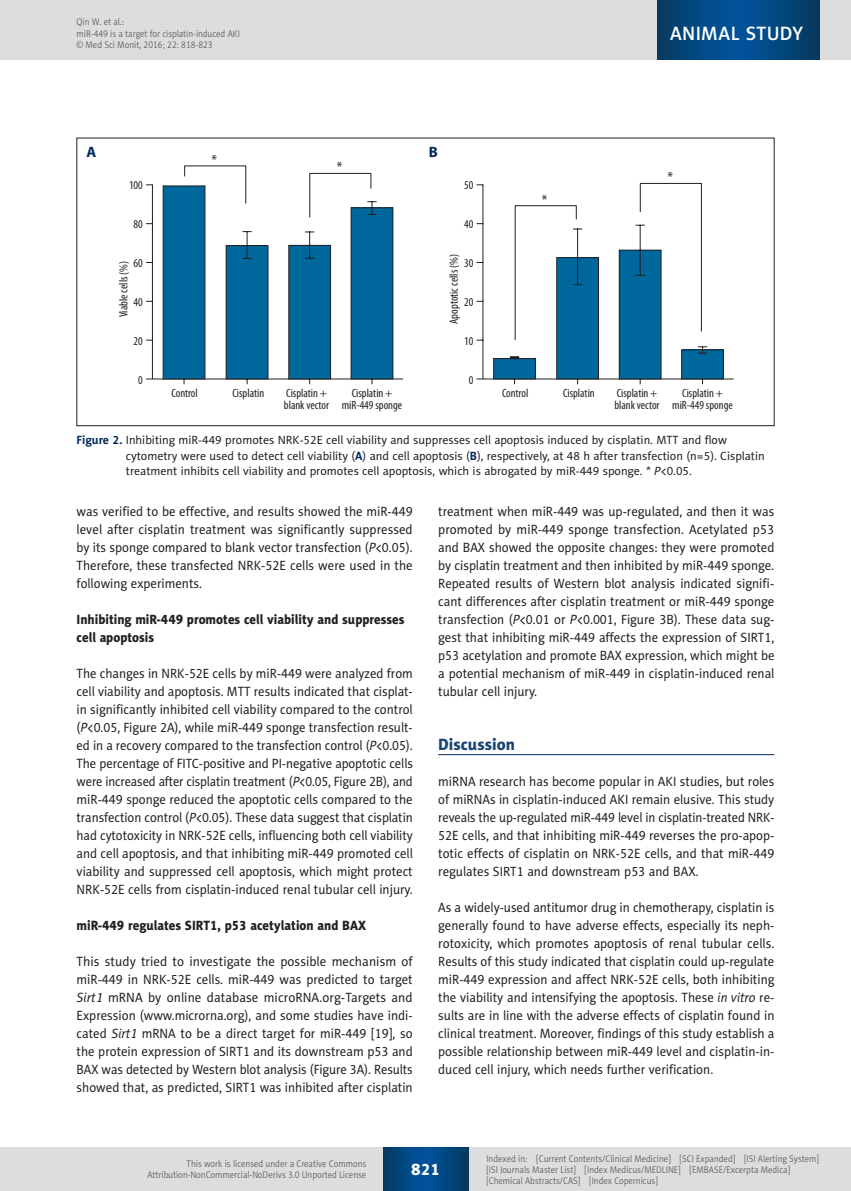
<style>
.page{position:relative;width:851px;height:1191px;background:#fff}
.page>*{position:absolute;margin:0;border:0;box-sizing:border-box;transform-origin:0 0}
.t1{font:19.5px "Naomi Sans EFN Medium";letter-spacing:.015em;color:#fff}
.MSM_Headline_1{font:16.5px "Naomi Sans EFN Heavy";color:#1a4574}
.t2{font:16.5px "Naomi Sans EFN Heavy";color:#fff}
.t3{font:condensed 15px "Myriad Pro";color:#231f20}
.t4{font:700 15px "Myriad Pro";color:#00295c}
.MSM_Body{font:13.5px/18px "Naomi Sans EFN";color:#231f20;text-align:justify;scale:.95 1}
.MSM_Body-2{font:13.5px/18px "Naomi Sans EFN";color:#231f20;text-align:justify;scale:.96 1}
.MSM_Headline_2{font:13.5px/18px "Naomi Sans EFN Heavy";color:#231f20;scale:.95 1}
.MSM_Rycina_tytul{font:12px/15.8px "Naomi Sans EFN";color:#231f20}
.t5{font:condensed 12px/12px "Myriad Pro";color:#231f20}
.t6{font:9.75px/11.2px "Naomi Sans EFN Light";color:#57585a;scale:.9 1}
.s1{font-weight:700;color:#00295c}
.s2{font-style:italic}
</style>
<div class="page">
<hr style="left:438px;top:754px;width:336px;height:1px;background:#00295c">
<hr style="left:152px;top:185px;width:1px;height:194px;background:#231f20">
<hr style="left:146px;top:378px;width:257px;height:1px;background:#231f20">
<div style="left:163px;top:185px;width:42px;height:194px;background:#00679d;border:1px solid #231f20"></div>
<svg style="left:184px;top:165px;width:209px;height:215px"></svg>
<hr style="left:482px;top:185px;width:1px;height:194px;background:#231f20">
<hr style="left:476px;top:378px;width:257px;height:1px;background:#231f20">
<div style="left:493px;top:358px;width:42px;height:21px;background:#00679d;border:1px solid #231f20"></div>
<svg style="left:510px;top:356px;width:4px;height:3px"></svg>
<svg style="left:514px;top:183px;width:210px;height:197px"></svg>
<div style="left:0;top:1148px;width:850px;height:43px;background:#dcdddf"></div>
<svg style="left:383px;top:1147px;width:85px;height:43px;background:#02477e"></svg>
<div style="left:0;top:0;width:850px;height:60px;background:#dcdddf"></div>
<svg style="left:657px;top:0;width:162px;height:60px;background:#02477e"></svg>
<p class="t6" style="left:77px;top:16px;width:183px">Qin W. et al.:<br>miR-449 is a target for cisplatin-induced AKI © Med Sci Monit, 2016; 22: 818-823</p>
<h1 class="t1" style="left:670px;top:22px;width:134px">ANIMAL STUDY</h1>
<p class="t4" style="left:86px;top:143px;width:11px">A</p>
<p class="t4" style="left:429px;top:143px;width:11px">B</p>
<p class="t3" style="left:211px;top:152px;width:7px">*</p>
<p class="t5" style="left:129px;top:179px;width:15px">100</p>
<p class="t5" style="left:134px;top:218px;width:11px">80</p>
<p class="t5" style="left:134px;top:257px;width:11px">60</p>
<p class="t5" style="left:134px;top:296px;width:11px">40</p>
<p class="t5" style="left:134px;top:335px;width:11px">20</p>
<p class="t5" style="left:138px;top:374px;width:6px">0</p>
<p class="t5" style="left:118px;top:317px;width:58px;rotate:-90deg">Viable cells (%)</p>
<p class="t3" style="left:337px;top:159px;width:7px">*</p>
<p class="t5" style="left:171px;top:387px;width:28px">Control</p>
<p class="t5" style="left:232px;top:387px;width:33px">Cisplatin</p>
<p class="t5" style="left:284px;top:387px;width:47px">Cisplatin + blank vector</p>
<p class="t5" style="left:342px;top:387px;width:62px;text-align:center">Cisplatin + miR-449 sponge</p>
<p class="t5" style="left:464px;top:179px;width:11px">50</p>
<p class="t5" style="left:464px;top:218px;width:11px">40</p>
<p class="t5" style="left:464px;top:257px;width:11px">30</p>
<p class="t5" style="left:464px;top:296px;width:11px">20</p>
<p class="t5" style="left:464px;top:335px;width:11px">10</p>
<p class="t5" style="left:468px;top:374px;width:6px">0</p>
<p class="t5" style="left:448px;top:324px;width:71px;rotate:-90deg">Apoptotic cells (%)</p>
<p class="t3" style="left:542px;top:191px;width:7px">*</p>
<p class="t3" style="left:667px;top:169px;width:7px">*</p>
<p class="t5" style="left:502px;top:387px;width:28px">Control</p>
<p class="t5" style="left:563px;top:387px;width:33px">Cisplatin</p>
<p class="t5" style="left:614px;top:387px;width:47px">Cisplatin + blank vector</p>
<p class="t5" style="left:672px;top:387px;width:62px;text-align:center">Cisplatin + miR-449 sponge</p>
<p class="MSM_Rycina_tytul" style="left:126px;top:432px;width:640px;text-indent:-49px"><span class="s1">Figure 2.</span> Inhibiting miR-449 promotes NRK-52E cell viability and suppresses cell apoptosis induced by cisplatin. MTT and flow cytometry were used to detect cell viability (<span class="s1">A</span>) and cell apoptosis (<span class="s1">B</span>), respectively, at 48 h after transfection (n=5). Cisplatin treatment inhibits cell viability and promotes cell apoptosis, which is abrogated by miR-449 sponge. * <span class="s2">P</span>&lt;0.05.</p>
<p class="MSM_Body" style="left:77px;top:502px;width:355px">was verified to be effective, and results showed the miR-449 level after cisplatin treatment was significantly suppressed by its sponge compared to blank vector transfection (<span class="s2">P</span>&lt;0.05).<br>Therefore, these transfected NRK-52E cells were used in the following experiments.</p>
<p class="MSM_Headline_2" style="left:77px;top:610px;width:346px">Inhibiting miR-449 promotes cell viability and suppresses cell apoptosis</p>
<p class="MSM_Body" style="left:77px;top:664px;width:355px">The changes in NRK-52E cells by miR-449 were analyzed from cell viability and apoptosis. MTT results indicated that cisplat&shy;in significantly inhibited cell viability compared to the control (<span class="s2">P</span>&lt;0.05, Figure 2A), while miR-449 sponge transfection result&shy;ed in a recovery compared to the transfection control (<span class="s2">P</span>&lt;0.05).<br>The percentage of FITC-positive and PI-negative apoptotic cells were increased after cisplatin treatment (<span class="s2">P</span>&lt;0.05, Figure 2B), and miR-449 sponge reduced the apoptotic cells compared to the transfection control (<span class="s2">P</span>&lt;0.05). These data suggest that cisplatin had cytotoxicity in NRK-52E cells, influencing both cell viability and cell apoptosis, and that inhibiting miR-449 promoted cell viability and suppressed cell apoptosis, which might protect NRK-52E cells from cisplatin-induced renal tubular cell injury.</p>
<p class="MSM_Headline_2" style="left:77px;top:916px;width:306px">miR-449 regulates SIRT1, p53 acetylation and BAX</p>
<p class="MSM_Body-2" style="left:77px;top:952px;width:351px">This study tried to investigate the possible mechanism of miR-449 in NRK-52E cells. miR-449 was predicted to target <span class="s2">Sirt1</span> mRNA by online database microRNA.org-Targets and Expression (www.microrna.org), and some studies have indi&shy;cated <span class="s2">Sirt1</span> mRNA to be a direct target for miR-449 [19], so the protein expression of SIRT1 and its downstream p53 and BAX was detected by Western blot analysis (Figure 3A). Results showed that, as predicted, SIRT1 was inhibited after cisplatin</p>
<p class="MSM_Body" style="left:438px;top:502px;width:355px">treatment when miR-449 was up-regulated, and then it was promoted by miR-449 sponge transfection. Acetylated p53 and BAX showed the opposite changes: they were promoted by cisplatin treatment and then inhibited by miR-449 sponge.<br>Repeated results of Western blot analysis indicated signifi&shy;cant differences after cisplatin treatment or miR-449 sponge transfection (<span class="s2">P</span>&lt;0.01 or <span class="s2">P</span>&lt;0.001, Figure 3B). These data sug&shy;gest that inhibiting miR-449 affects the expression of SIRT1, p53 acetylation and promote BAX expression, which might be a potential mechanism of miR-449 in cisplatin-induced renal tubular cell injury.</p>
<p class="MSM_Headline_1" style="left:438px;top:734px;width:78px">Discussion</p>
<p class="MSM_Body" style="left:438px;top:772px;width:355px">miRNA research has become popular in AKI studies, but roles of miRNAs in cisplatin-induced AKI remain elusive. This study reveals the up-regulated miR-449 level in cisplatin-treated NRK-52E cells, and that inhibiting miR-449 reverses the pro-apop&shy;totic effects of cisplatin on NRK-52E cells, and that miR-449 regulates SIRT1 and downstream p53 and BAX.</p>
<p class="MSM_Body" style="left:438px;top:898px;width:355px">As a widely-used antitumor drug in chemotherapy, cisplatin is generally found to have adverse effects, especially its neph&shy;rotoxicity, which promotes apoptosis of renal tubular cells.<br>Results of this study indicated that cisplatin could up-regulate miR-449 expression and affect NRK-52E cells, both inhibiting the viability and intensifying the apoptosis. These <span class="s2">in vitro</span> re&shy;sults are in line with the adverse effects of cisplatin found in clinical treatment. Moreover, findings of this study establish a possible relationship between miR-449 level and cisplatin-in&shy;duced cell injury, which needs further verification.</p>
<p class="t6" style="left:147px;top:1158px;width:245px;text-align:right">This work is licensed under a Creative Commons<br>Attribution-NonCommercial-NoDerivs 3.0 Unported License</p>
<p class="t2" style="left:411px;top:1159px;width:30px">821</p>
<p class="t6" style="left:486px;top:1152px;width:371px">Indexed in: [Current Contents/Clinical Medicine] [SCI Expanded] [ISI Alerting System] [ISI Journals Master List] [Index Medicus/MEDLINE] [EMBASE/Excerpta Medica] [Chemical Abstracts/CAS] [Index Copernicus]</p>
</div>
